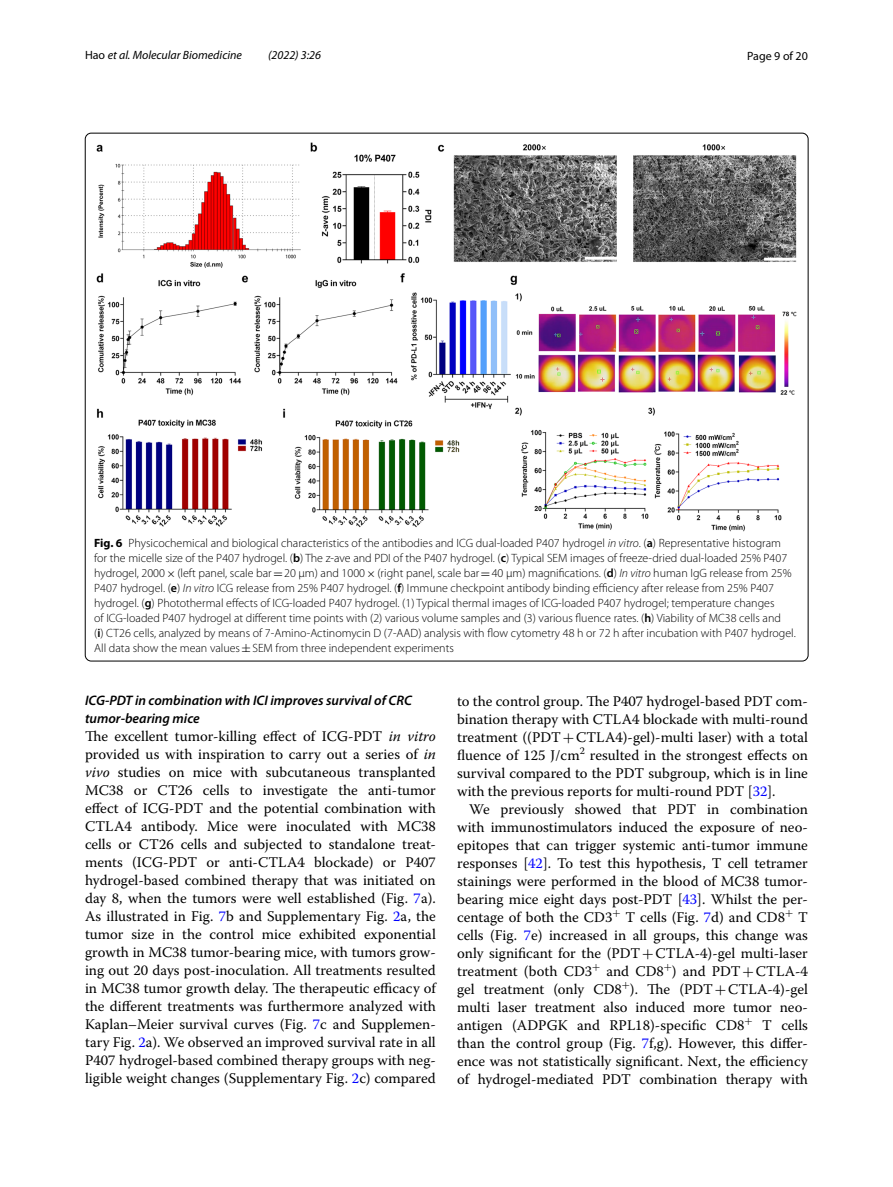
<style>
.page{position:relative;width:893px;height:1187px;background:#fff}
.page>*{position:absolute;margin:0;border:0;box-sizing:border-box;transform-origin:0 0}
.t1{font:14.7px/18px "Warnock Pro";color:#000;text-align:justify}
.t2{font:italic 600 13.8px/18px "Myriad Pro";color:#000}
.t3{font:300 12px/15px "Myriad Pro";color:#000}
.t4{font:italic 12px "Myriad Pro";color:#000}
.t5{font:12px "Myriad Pro";color:#000}
.s1{font-style:normal}
.s2{font-weight:700}
.s3{font-style:italic}
.s4{font-weight:600}
.s5{font-family:"MTSY";font-weight:400}
.s6{color:#00f}
.s7{font-family:"MTSY"}
</style>
<div class="page">
<img style="left:96px;top:142px;width:701px;height:389px">
<p class="t4" style="left:85px;top:48px;width:158px"><span class="s1">Hao</span> et al. Molecular Biomedicine</p>
<p class="t4" style="left:268px;top:48px;width:54px">(2022) 3:26</p>
<p class="t5" style="left:747px;top:48px;width:62px">Page 9 of 20</p>
<p class="t3" style="left:94px;top:535px;width:703px"><span class="s2">Fig. 6</span> Physicochemical and biological characteristics of the antibodies and ICG dual-loaded P407 hydrogel <span class="s3">in vitro</span>. (<span class="s4">a</span>) Representative histogram for the micelle size of the P407 hydrogel. (<span class="s4">b</span>) The z-ave and PDI of the P407 hydrogel. (<span class="s4">c</span>) Typical SEM images of freeze-dried dual-loaded 25% P407 hydrogel, 2000<span class="s5">×</span>(left panel, scale bar<span class="s5">=</span>20 µm) and 1000<span class="s5">×</span>(right panel, scale bar<span class="s5">=</span>40 µm) magnifications. (<span class="s4">d</span>) <span class="s3">In vitro</span> human IgG release from 25% P407 hydrogel. (<span class="s4">e</span>) <span class="s3">In vitro</span> ICG release from 25% P407 hydrogel. (<span class="s4">f</span>) Immune checkpoint antibody binding efficiency after release from 25% P407 hydrogel. (<span class="s4">g</span>) Photothermal effects of ICG-loaded P407 hydrogel. (1) Typical thermal images of ICG-loaded P407 hydrogel; temperature changes<br>of ICG-loaded P407 hydrogel at different time points with (2) various volume samples and (3) various fluence rates. (<span class="s4">h</span>) Viability of MC38 cells and<br>(<span class="s4">i</span>) CT26 cells, analyzed by means of 7-Amino-Actinomycin D (7-AAD) analysis with flow cytometry 48 h or 72 h after incubation with P407 hydrogel.<br>All data show the mean values<span class="s5">±</span>SEM from three independent experiments</p>
<p class="t2" style="left:85px;top:691px;width:328px">ICG‑PDT in combination with ICI improves survival of CRC tumor‑bearing mice</p>
<p class="t1" style="left:85px;top:727px;width:352px">The excellent tumor-killing effect of ICG-PDT <span class="s3">in vitro </span>provided us with inspiration to carry out a series of <span class="s3">in vivo</span> studies on mice with subcutaneous transplanted MC38 or CT26 cells to investigate the anti-tumor effect of ICG-PDT and the potential combination with CTLA4 antibody. Mice were inoculated with MC38 cells or CT26 cells and subjected to standalone treat&shy;ments (ICG-PDT or anti-CTLA4 blockade) or P407 hydrogel-based combined therapy that was initiated on day 8, when the tumors were well established (Fig. <span class="s6">7</span>a).<br>As illustrated in Fig. <span class="s6">7</span>b and Supplementary Fig. <span class="s6">2</span>a, the tumor size in the control mice exhibited exponential growth in MC38 tumor-bearing mice, with tumors grow&shy;ing out 20 days post-inoculation. All treatments resulted in MC38 tumor growth delay. The therapeutic efficacy of the different treatments was furthermore analyzed with Kaplan–Meier survival curves (Fig. <span class="s6">7</span>c and Supplemen&shy;tary Fig. <span class="s6">2</span>a). We observed an improved survival rate in all P407 hydrogel-based combined therapy groups with neg&shy;ligible weight changes (Supplementary Fig. <span class="s6">2</span>c) compared</p>
<p class="t1" style="left:457px;top:691px;width:352px">to the control group. The P407 hydrogel-based PDT com&shy;bination therapy with CTLA4 blockade with multi-round treatment ((PDT<span class="s7">+</span>CTLA4)-gel)-multi laser) with a total fluence of 125 J/cm<sup>2</sup> resulted in the strongest effects on survival compared to the PDT subgroup, which is in line with the previous reports for multi-round PDT [<span class="s6">32</span>].</p>
<p class="t1" style="left:457px;top:799px;width:352px;text-indent:12px">We previously showed that PDT in combination with immunostimulators induced the exposure of neo&shy;epitopes that can trigger systemic anti-tumor immune responses [<span class="s6">42</span>]. To test this hypothesis, T cell tetramer stainings were performed in the blood of MC38 tumor&shy;bearing mice eight days post-PDT [<span class="s6">43</span>]. Whilst the per&shy;centage of both the CD3<sup>+</sup> T cells (Fig. <span class="s6">7</span>d) and CD8<sup>+</sup> T cells (Fig. <span class="s6">7</span>e) increased in all groups, this change was only significant for the (PDT<span class="s7">+</span>CTLA-4)-gel multi-laser treatment (both CD3<sup>+</sup> and CD8<sup>+</sup>) and PDT<span class="s7">+</span>CTLA-4 gel treatment (only CD8<sup>+</sup>). The (PDT<span class="s7">+</span>CTLA-4)-gel multi laser treatment also induced more tumor neo&shy;antigen (ADPGK and RPL18)-specific CD8<sup>+</sup> T cells than the control group (Fig. <span class="s6">7</span>f,g). However, this differ&shy;ence was not statistically significant. Next, the efficiency of hydrogel-mediated PDT combination therapy with</p>
</div>
